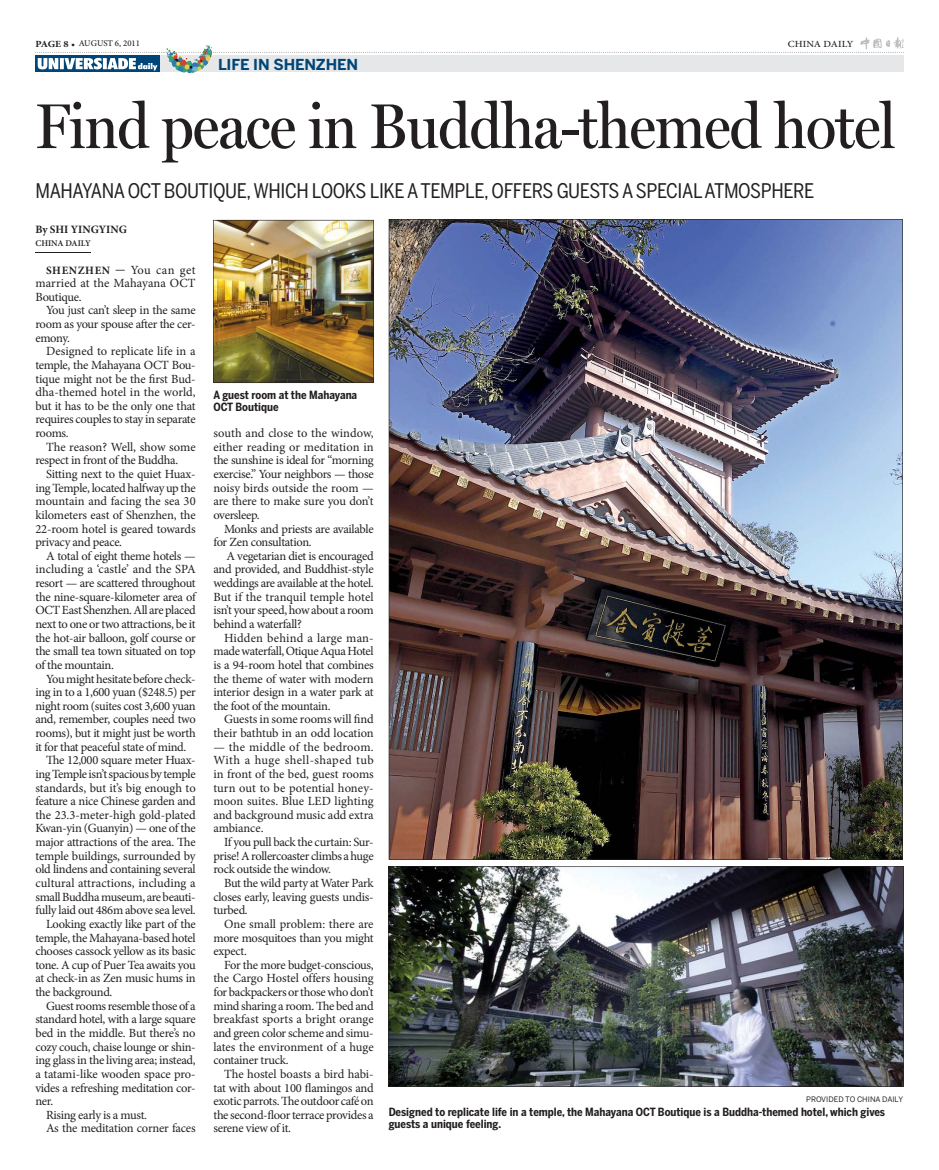
<style>
.page{position:relative;width:939px;height:1170px;background:#fff}
.page>*{position:absolute;margin:0;border:0;box-sizing:border-box;transform-origin:0 0}
.t1{font:63.75px "Miller Headline";letter-spacing:-.01em;color:#231f20}
.t2{font:20px "Benton Sans Cond";letter-spacing:-.02em;color:#231f20}
.t3{font:700 15px "Benton Sans";letter-spacing:-.01em;color:#004578}
.t4{font:12.5px/13.6px "Minion Pro";letter-spacing:-.025em;color:#231f20;text-align:justify}
.t5{font:12.5px/13.6px "Minion Pro";letter-spacing:-.005em;color:#231f20;text-align:right}
.t6{font:12.5px/13.6px "Minion Pro";letter-spacing:.005em;color:#231f20}
.t7{font:12.5px "Minion Pro";color:#231f20}
.t8{font:700 11.25px/12.5px "Benton Sans Cond";color:#231f20}
.t9{font:700 11.25px "Minion Pro";letter-spacing:.055em;color:#231f20}
.t10{font:700 11.25px "Minion Pro";color:#231f20}
.t11{font:500 9.38px "Minion Pro";letter-spacing:.01em;color:#231f20;scale:1.1 1}
.t12{font:500 8.75px "Minion Pro";color:#231f20}
.t13{font:600 8.75px "Minion Pro";color:#231f20}
.t14{font:7.5px "Benton Sans";color:#231f20}
.s1{font-weight:700;font-size:9.38px}
.s2{font-size:9.38px}
.s3{font-weight:400;font-size:12.5px}
</style>
<div class="page">
<div style="left:35px;top:56px;width:869px;height:16px;background:#e6e7e8"></div>
<img style="left:182px;top:72px;width:13px;height:1px">
<img style="left:177px;top:70px;width:23px;height:2px">
<hr style="left:35px;top:252px;width:56px;height:1px;background:#231f20">
<img style="left:389px;top:219px;width:514px;height:640px">
<img style="left:388px;top:866px;width:516px;height:220px">
<img style="left:213px;top:220px;width:161px;height:163px">
<div style="left:35px;top:56px;width:125px;height:16px;background:#004578"></div>
<svg style="left:35px;top:37px;width:869px;height:33px"></svg>
<p class="t12" style="left:36px;top:38px;width:106px"><span class="s1">PAGE 8</span> <span class="s2">•</span> AUGUST 6, 2011</p>
<p class="t11" style="left:788px;top:38px;width:61px">CHINA DAILY</p>
<p class="t3" style="left:218px;top:55px;width:142px">LIFE IN SHENZHEN</p>
<h1 class="t1" style="left:35px;top:89px;width:862px">Find peace in Buddha-themed hotel</h1>
<h2 class="t2" style="left:35px;top:183px;width:780px">MAHAYANA OCT BOUTIQUE, WHICH LOOKS LIKE A TEMPLE, OFFERS GUESTS A SPECIAL ATMOSPHERE</h2>
<p class="t10" style="left:35px;top:222px;width:93px">By SHI YINGYING</p>
<p class="t13" style="left:35px;top:238px;width:57px">CHINA DAILY</p>
<p class="t9" style="left:46px;top:263px;width:151px">SHENZHEN — <span class="s3">You can get</span></p>
<p class="t6" style="left:35px;top:277px;width:162px">married at the Mahayana OCT<br>Boutique.</p>
<p class="t4" style="left:35px;top:304px;width:162px;text-indent:11px">You just can’t sleep in the same room as your spouse after the cer&shy;emony.</p>
<p class="t4" style="left:35px;top:345px;width:162px;text-indent:11px">Designed to replicate life in a temple, the Mahayana OCT Bou&shy;tique might not be the first Bud&shy;dha-themed hotel in the world, but it has to be the only one that requires couples to stay in separate rooms.</p>
<p class="t4" style="left:35px;top:441px;width:162px;text-indent:11px">The reason? Well, show some respect in front of the Buddha.</p>
<p class="t4" style="left:35px;top:468px;width:162px;text-indent:11px">Sitting next to the quiet Huax&shy;ing Temple, located halfway up the mountain and facing the sea 30 kilometers east of Shenzhen, the 22-room hotel is geared towards privacy and peace.</p>
<p class="t4" style="left:35px;top:550px;width:162px;text-indent:11px">A total of eight theme hotels — including a ‘castle’ and the SPA resort — are scattered throughout the nine-square-kilometer area of OCT East Shenzhen. All are placed next to one or two attractions, be it the hot-air balloon, golf course or the small tea town situated on top of the mountain.</p>
<p class="t4" style="left:46px;top:672px;width:151px">You might hesitate before check-</p>
<p class="t4" style="left:35px;top:686px;width:162px">ing in to a 1,600 yuan ($248.5) per</p>
<p class="t4" style="left:35px;top:700px;width:162px">night room (suites cost 3,600 yuan</p>
<p class="t4" style="left:35px;top:713px;width:162px">and, remember, couples need two</p>
<p class="t4" style="left:35px;top:727px;width:162px">rooms), but it might just be worth</p>
<p class="t4" style="left:35px;top:740px;width:152px">it for that peaceful state of mind.</p>
<p class="t4" style="left:46px;top:754px;width:151px">The 12,000 square meter Huax-</p>
<p class="t4" style="left:35px;top:768px;width:162px">ing Temple isn’t spacious by temple</p>
<p class="t5" style="left:35px;top:781px;width:162px">standards, but it’s big enough to</p>
<p class="t4" style="left:35px;top:795px;width:162px">feature a nice Chinese garden and</p>
<p class="t7" style="left:35px;top:809px;width:162px">the 23.3-meter-high gold-plated</p>
<p class="t4" style="left:35px;top:822px;width:162px">Kwan-yin (Guanyin) — one of the</p>
<p class="t4" style="left:35px;top:836px;width:162px">major attractions of the area. The</p>
<p class="t4" style="left:35px;top:849px;width:162px">temple buildings, surrounded by</p>
<p class="t4" style="left:35px;top:863px;width:162px">old lindens and containing several</p>
<p class="t6" style="left:35px;top:877px;width:162px">cultural attractions, including a</p>
<p class="t4" style="left:35px;top:890px;width:162px">small Buddha museum, are beauti-</p>
<p class="t4" style="left:35px;top:904px;width:162px">fully laid out 486m above sea level.</p>
<p class="t4" style="left:46px;top:918px;width:151px">Looking exactly like part of the</p>
<p class="t4" style="left:35px;top:931px;width:162px">temple, the Mahayana-based hotel</p>
<p class="t4" style="left:35px;top:945px;width:162px">chooses cassock yellow as its basic</p>
<p class="t4" style="left:35px;top:958px;width:162px">tone. A cup of Puer Tea awaits you</p>
<p class="t4" style="left:35px;top:972px;width:162px">at check-in as Zen music hums in</p>
<p class="t4" style="left:35px;top:986px;width:78px">the background.</p>
<p class="t4" style="left:46px;top:999px;width:151px">Guest rooms resemble those of a</p>
<p class="t4" style="left:35px;top:1013px;width:162px">standard hotel, with a large square</p>
<p class="t4" style="left:35px;top:1027px;width:162px">bed in the middle. But there’s no</p>
<p class="t4" style="left:35px;top:1040px;width:162px">cozy couch, chaise lounge or shin-</p>
<p class="t4" style="left:35px;top:1054px;width:162px">ing glass in the living area; instead,</p>
<p class="t4" style="left:35px;top:1067px;width:162px">a tatami-like wooden space pro-</p>
<p class="t4" style="left:35px;top:1081px;width:162px">vides a refreshing meditation cor-</p>
<p class="t4" style="left:35px;top:1095px;width:19px">ner.</p>
<p class="t4" style="left:46px;top:1108px;width:103px">Rising early is a must.</p>
<p class="t4" style="left:46px;top:1122px;width:151px">As the meditation corner faces</p>
<p class="t8" style="left:213px;top:389px;width:145px">A guest room at the Mahayana<br>OCT Boutique</p>
<p class="t4" style="left:213px;top:427px;width:162px">south and close to the window, either reading or meditation in the sunshine is ideal for “morning exercise.” Your neighbors — those noisy birds outside the room — are there to make sure you don’t oversleep.</p>
<p class="t4" style="left:213px;top:522px;width:162px;text-indent:11px">Monks and priests are available for Zen consultation.</p>
<p class="t4" style="left:213px;top:550px;width:162px;text-indent:13px">A vegetarian diet is encouraged and provided, and Buddhist-style weddings are available at the hotel.<br>But if the tranquil temple hotel isn’t your speed, how about a room behind a waterfall?</p>
<p class="t4" style="left:213px;top:631px;width:162px;text-indent:11px">Hidden behind a large man&shy;made waterfall, Otique Aqua Hotel is a 94-room hotel that combines the theme of water with modern interior design in a water park at the foot of the mountain.</p>
<p class="t5" style="left:213px;top:713px;width:162px">Guests in some rooms will find their bathtub in an odd location</p>
<p class="t4" style="left:213px;top:740px;width:162px">— the middle of the bedroom.<br>With a huge shell-shaped tub in front of the bed, guest rooms turn out to be potential honey&shy;moon suites. Blue LED lighting and background music add extra ambiance.</p>
<p class="t4" style="left:213px;top:836px;width:162px;text-indent:11px">If you pull back the curtain: Sur&shy;prise! A rollercoaster climbs a huge rock outside the window.</p>
<p class="t4" style="left:213px;top:877px;width:162px;text-indent:11px">But the wild party at Water Park closes early, leaving guests undis&shy;turbed.</p>
<p class="t4" style="left:213px;top:918px;width:162px;text-indent:11px">One small problem: there are more mosquitoes than you might expect.</p>
<p class="t4" style="left:213px;top:958px;width:162px;text-indent:11px">For the more budget-conscious, the Cargo Hostel offers housing for backpackers or those who don’t mind sharing a room. The bed and breakfast sports a bright orange and green color scheme and simu&shy;lates the environment of a huge container truck.</p>
<p class="t4" style="left:213px;top:1067px;width:162px;text-indent:11px">The hostel boasts a bird habi&shy;tat with about 100 flamingos and exotic parrots. The outdoor café on the second-floor terrace provides a serene view of it.</p>
<p class="t14" style="left:806px;top:1095px;width:99px">PROVIDED TO CHINA DAILY</p>
<p class="t8" style="left:389px;top:1106px;width:498px">Designed to replicate life in a temple, the Mahayana OCT Boutique is a Buddha-themed hotel, which gives guests a unique feeling.</p>
</div>
